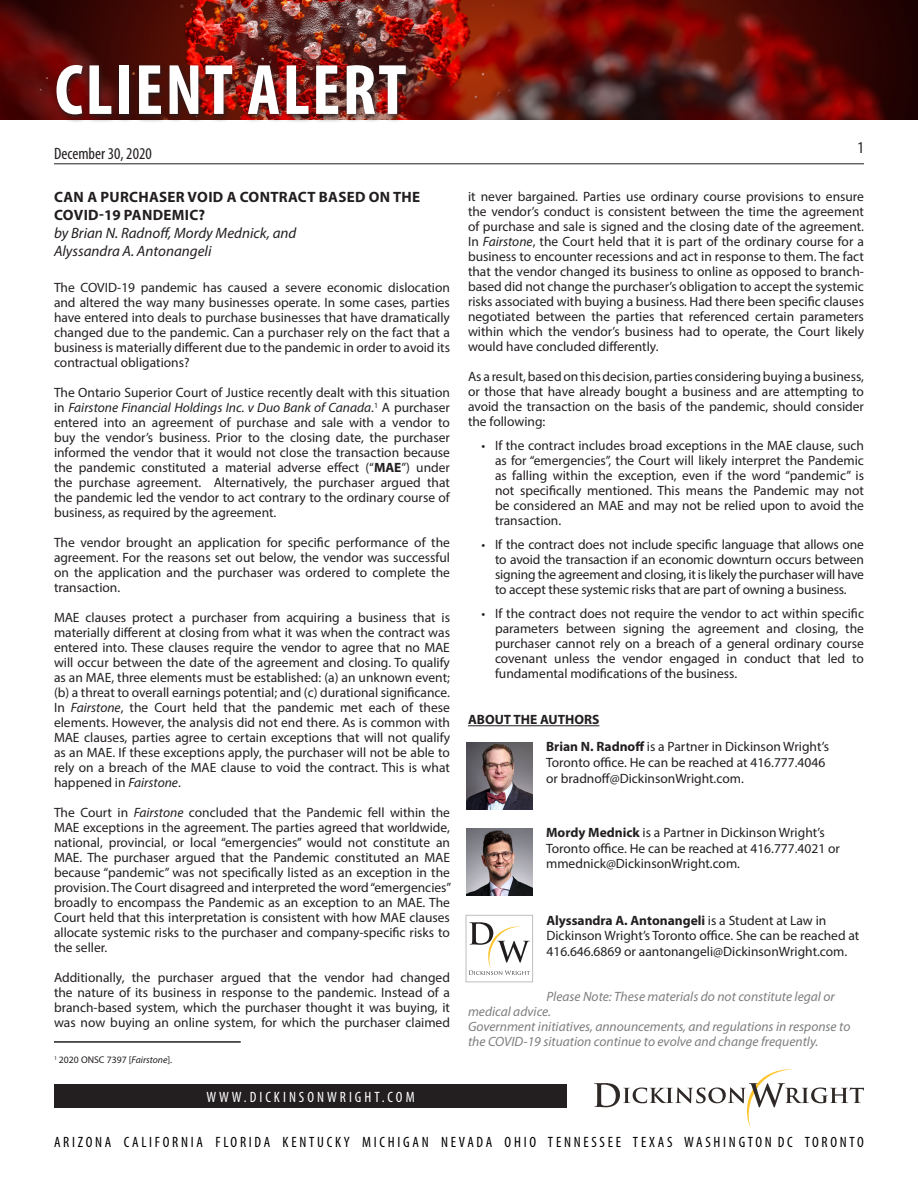
<style>
.page{position:relative;width:918px;height:1188px;background:#fff}
.page>*{position:absolute;margin:0;border:0;box-sizing:border-box;transform-origin:0 0}
.t1{font:700 condensed 72px "Myriad Pro";letter-spacing:.03em;color:#fff}
.t2{font:condensed 16.5px "Myriad Pro";color:#231f20}
.t3{font:condensed 15px "Myriad Pro";letter-spacing:.18em;color:#000}
.t4{font:italic 15px/18px "Myriad Pro";color:#231f20}
.t5{font:700 15px/18px "Myriad Pro";letter-spacing:.02em;color:#231f20}
.t6{font:condensed 15px "Myriad Pro";letter-spacing:.2em;color:#fff}
.t7{font:13.5px/15px "Myriad Pro";color:#231f20;text-align:justify}
.t8{font:italic 13.5px/15px "Myriad Pro";color:#7d7e7e}
.t9{font:700 13.5px "Myriad Pro";color:#231f20}
.t10{font:9.75px "Myriad Pro";color:#231f20}
.s1{font-style:italic}
.s2{font-weight:700}
</style>
<div class="page">
<div style="left:54px;top:1084px;width:513px;height:24px;background:#231f20"></div>
<svg style="left:594px;top:1069px;width:270px;height:59px"></svg>
<hr style="left:54px;top:163px;width:810px;height:1px;background:#231f20">
<img style="left:0;top:0;width:918px;height:120px">
<img style="left:52px;top:61px;width:362px;height:61px">
<hr style="left:468px;top:725px;width:131px;height:1px;background:#231f20">
<img style="left:466px;top:742px;width:67px;height:67px">
<img style="left:466px;top:829px;width:67px;height:67px">
<svg style="left:469px;top:922px;width:61px;height:53px"></svg>
<div style="left:466px;top:915px;width:67px;height:67px;border:1px solid #bcbdc0"></div>
<hr style="left:54px;top:1041px;width:187px;height:2px;background:#231f20">
<h1 class="t1" style="left:55px;top:45px;width:353px">CLIENT ALERT</h1>
<p class="t2" style="left:54px;top:144px;width:99px">December 30, 2020</p>
<p class="t5" style="left:54px;top:188px;width:368px">CAN A PURCHASER VOID A CONTRACT BASED ON THE<br>COVID-19 PANDEMIC?</p>
<p class="t4" style="left:54px;top:224px;width:244px">by Brian N. Radnoff, Mordy Mednick, and<br>Alyssandra A. Antonangeli</p>
<p class="t7" style="left:54px;top:280px;width:398px">The COVID-19 pandemic has caused a severe economic dislocation and altered the way many businesses operate. In some cases, parties have entered into deals to purchase businesses that have dramatically changed due to the pandemic. Can a purchaser rely on the fact that a business is materially different due to the pandemic in order to avoid its contractual obligations?</p>
<p class="t7" style="left:54px;top:385px;width:398px">The Ontario Superior Court of Justice recently dealt with this situation in <span class="s1">Fairstone Financial Holdings Inc. v Duo Bank of Canada</span>.<sup>1</sup> A purchaser entered into an agreement of purchase and sale with a vendor to buy the vendor’s business. Prior to the closing date, the purchaser informed the vendor that it would not close the transaction because the pandemic constituted a material adverse effect (“<span class="s2">MAE</span>”) under the purchase agreement. Alternatively, the purchaser argued that the pandemic led the vendor to act contrary to the ordinary course of business, as required by the agreement.</p>
<p class="t7" style="left:54px;top:535px;width:398px">The vendor brought an application for specific performance of the agreement. For the reasons set out below, the vendor was successful on the application and the purchaser was ordered to complete the transaction.</p>
<p class="t7" style="left:54px;top:610px;width:398px">MAE clauses protect a purchaser from acquiring a business that is materially different at closing from what it was when the contract was entered into. These clauses require the vendor to agree that no MAE will occur between the date of the agreement and closing. To qualify as an MAE, three elements must be established: (a) an unknown event; (b) a threat to overall earnings potential; and (c) durational significance.<br>In <span class="s1">Fairstone</span>, the Court held that the pandemic met each of these elements. However, the analysis did not end there. As is common with MAE clauses, parties agree to certain exceptions that will not qualify as an MAE. If these exceptions apply, the purchaser will not be able to rely on a breach of the MAE clause to void the contract. This is what happened in <span class="s1">Fairstone</span>.</p>
<p class="t7" style="left:54px;top:805px;width:399px">The Court in <span class="s1">Fairstone</span> concluded that the Pandemic fell within the MAE exceptions in the agreement. The parties agreed that worldwide, national, provincial, or local “emergencies” would not constitute an MAE. The purchaser argued that the Pandemic constituted an MAE because “pandemic” was not specifically listed as an exception in the provision. The Court disagreed and interpreted the word “emergencies” broadly to encompass the Pandemic as an exception to an MAE. The Court held that this interpretation is consistent with how MAE clauses allocate systemic risks to the purchaser and company-specific risks to the seller.</p>
<p class="t7" style="left:54px;top:970px;width:398px">Additionally, the purchaser argued that the vendor had changed the nature of its business in response to the pandemic. Instead of a branch-based system, which the purchaser thought it was buying, it was now buying an online system, for which the purchaser claimed</p>
<p class="t10" style="left:54px;top:1054px;width:120px"><sup>1</sup> 2020 ONSC 7397 [<span class="s1">Fairstone</span>].</p>
<p class="t2" style="left:858px;top:138px;width:8px">1</p>
<p class="t7" style="left:468px;top:189px;width:398px">it never bargained. Parties use ordinary course provisions to ensure the vendor’s conduct is consistent between the time the agreement of purchase and sale is signed and the closing date of the agreement.<br>In <span class="s1">Fairstone</span>, the Court held that it is part of the ordinary course for a business to encounter recessions and act in response to them. The fact that the vendor changed its business to online as opposed to branch&shy;based did not change the purchaser’s obligation to accept the systemic risks associated with buying a business. Had there been specific clauses negotiated between the parties that referenced certain parameters within which the vendor’s business had to operate, the Court likely would have concluded differently.</p>
<p class="t7" style="left:468px;top:369px;width:398px">As a result, based on this decision, parties considering buying a business, or those that have already bought a business and are attempting to avoid the transaction on the basis of the pandemic, should consider the following:</p>
<p class="t7" style="left:495px;top:438px;width:371px;text-indent:-14px">• If the contract includes broad exceptions in the MAE clause, such as for “emergencies”, the Court will likely interpret the Pandemic as falling within the exception, even if the word “pandemic” is not specifically mentioned. This means the Pandemic may not be considered an MAE and may not be relied upon to avoid the transaction.</p>
<p class="t7" style="left:495px;top:537px;width:371px;text-indent:-14px">• If the contract does not include specific language that allows one to avoid the transaction if an economic downturn occurs between signing the agreement and closing, it is likely the purchaser will have to accept these systemic risks that are part of owning a business.</p>
<p class="t7" style="left:495px;top:606px;width:371px;text-indent:-14px">• If the contract does not require the vendor to act within specific parameters between signing the agreement and closing, the purchaser cannot rely on a breach of a general ordinary course covenant unless the vendor engaged in conduct that led to fundamental modifications of the business.</p>
<p class="t9" style="left:468px;top:711px;width:133px">ABOUT THE AUTHORS</p>
<p class="t7" style="left:546px;top:739px;width:284px;line-height:15.8px;text-align:left"><span class="s2">Brian N. Radnoff</span> is a Partner in Dickinson Wright’s<br>Toronto office. He can be reached at 416.777.4046 or bradnoff@DickinsonWright.com.</p>
<p class="t7" style="left:546px;top:824px;width:295px;line-height:15.8px;text-align:left"><span class="s2">Mordy Mednick</span> is a Partner in Dickinson Wright’s<br>Toronto office. He can be reached at 416.777.4021 or mmednick@DickinsonWright.com.</p>
<p class="t7" style="left:546px;top:912px;width:314px;line-height:15.8px;text-align:left"><span class="s2">Alyssandra A. Antonangeli</span> is a Student at Law in<br>Dickinson Wright’s Toronto office. She can be reached at<br>416.646.6869 or aantonangeli@DickinsonWright.com.</p>
<p class="t8" style="left:468px;top:989px;width:384px;text-indent:78px">Please Note: These materials do not constitute legal or medical advice.<br>Government initiatives, announcements, and regulations in response to the COVID-19 situation continue to evolve and change frequently.</p>
<p class="t6" style="left:206px;top:1088px;width:210px">WWW.DICKINSONWRIGHT.COM</p>
<p class="t3" style="left:54px;top:1133px;width:811px">ARIZONA CALIFORNIA FLORIDA KENTUCKY MICHIGAN NEVADA OHIO TENNESSEE TEXAS WASHINGTON DC TORONTO</p>
</div>
